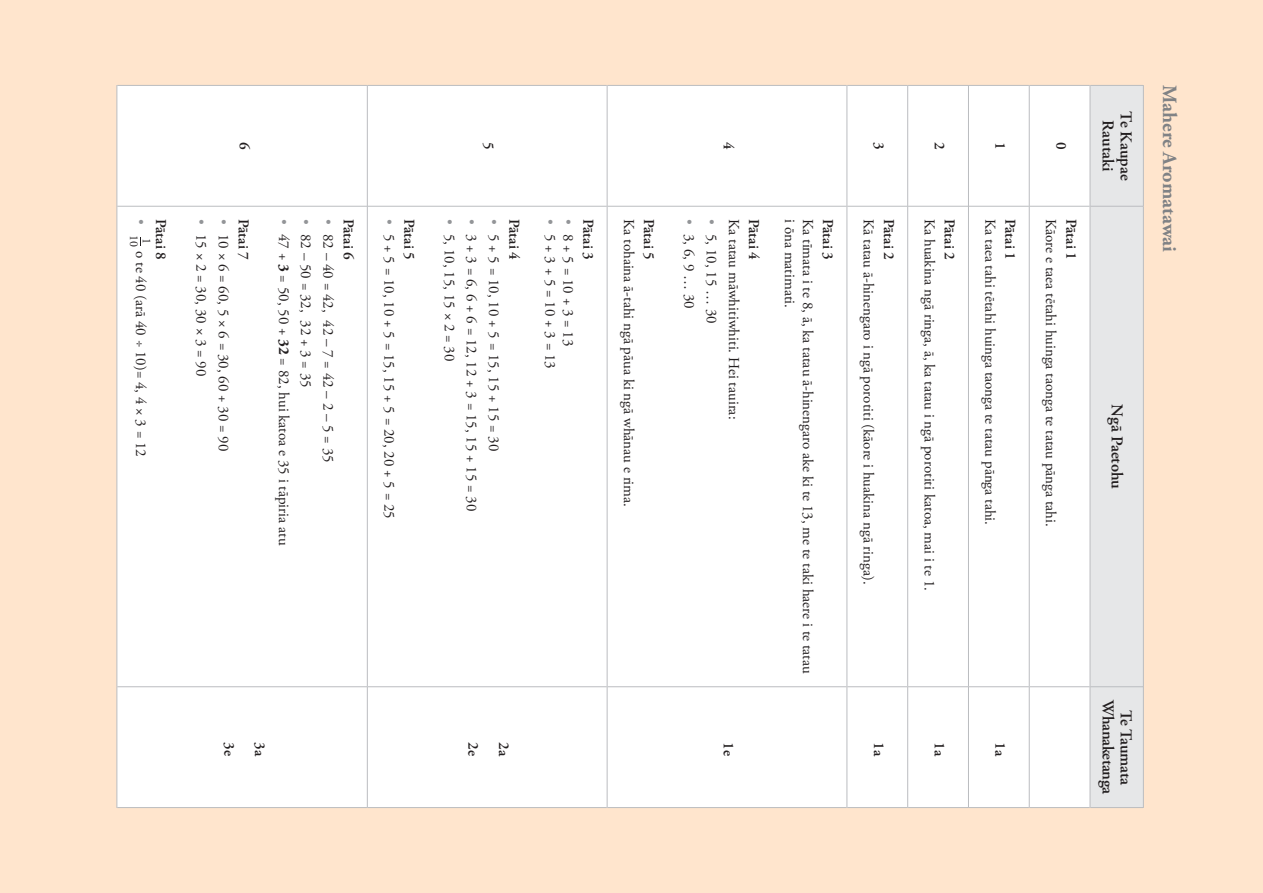
<style>
.page{position:relative;width:1263px;height:893px;background:#ffe5cd}
.page>*{position:absolute;margin:0;border:0;box-sizing:border-box;transform-origin:0 0}
.t1{font:700 20.25px "Adobe Garamond Pro";color:#808285}
.t2{font:600 16.5px/18px "Adobe Garamond Pro";color:#231f20;text-align:center}
.t3{font:600 16.5px/18px "Adobe Garamond Pro";letter-spacing:-.02em;color:#231f20;text-align:center}
.t4{font:15px "Adobe Garamond Pro";color:#231f20}
.t5{font:600 15px "Adobe Garamond Pro";color:#231f20}
.t6{font:15px "Adobe Garamond Pro";color:#939598}
.t7{font:12px "Adobe Garamond Pro";color:#231f20}
.s1{color:#939598}
.s2{font-weight:700}
</style>
<div class="page">
<div style="left:1091px;top:86px;width:52px;height:721px;background:#e6e7e8"></div>
<div style="left:118px;top:86px;width:972px;height:721px;background:#fff"></div>
<hr style="left:1090px;top:206px;width:53px;height:1px;background:#bbbdc0">
<hr style="left:1090px;top:686px;width:53px;height:1px;background:#bbbdc0">
<hr style="left:1090px;top:807px;width:53px;height:1px;background:#bbbdc0">
<hr style="left:1030px;top:206px;width:60px;height:1px;background:#bbbdc0">
<hr style="left:1030px;top:686px;width:60px;height:1px;background:#bbbdc0">
<hr style="left:1030px;top:807px;width:60px;height:1px;background:#bbbdc0">
<hr style="left:969px;top:206px;width:60px;height:1px;background:#bbbdc0">
<hr style="left:969px;top:686px;width:60px;height:1px;background:#bbbdc0">
<hr style="left:969px;top:807px;width:60px;height:1px;background:#bbbdc0">
<hr style="left:908px;top:206px;width:60px;height:1px;background:#bbbdc0">
<hr style="left:908px;top:686px;width:60px;height:1px;background:#bbbdc0">
<hr style="left:908px;top:807px;width:60px;height:1px;background:#bbbdc0">
<hr style="left:847px;top:206px;width:60px;height:1px;background:#bbbdc0">
<hr style="left:847px;top:686px;width:60px;height:1px;background:#bbbdc0">
<hr style="left:847px;top:807px;width:60px;height:1px;background:#bbbdc0">
<hr style="left:607px;top:206px;width:239px;height:1px;background:#bbbdc0">
<hr style="left:607px;top:686px;width:239px;height:1px;background:#bbbdc0">
<hr style="left:607px;top:807px;width:239px;height:1px;background:#bbbdc0">
<hr style="left:368px;top:206px;width:239px;height:1px;background:#bbbdc0">
<hr style="left:368px;top:686px;width:239px;height:1px;background:#bbbdc0">
<hr style="left:368px;top:807px;width:239px;height:1px;background:#bbbdc0">
<hr style="left:117px;top:206px;width:250px;height:1px;background:#bbbdc0">
<hr style="left:117px;top:686px;width:250px;height:1px;background:#bbbdc0">
<hr style="left:117px;top:807px;width:250px;height:1px;background:#bbbdc0">
<hr style="left:1143px;top:85px;width:1px;height:121px;background:#bbbdc0">
<hr style="left:1090px;top:85px;width:53px;height:1px;background:#bbbdc0">
<hr style="left:1143px;top:206px;width:1px;height:602px;background:#bbbdc0">
<hr style="left:1090px;top:85px;width:1px;height:121px;background:#bbbdc0">
<hr style="left:1030px;top:85px;width:60px;height:1px;background:#bbbdc0">
<hr style="left:1090px;top:206px;width:1px;height:602px;background:#bbbdc0">
<hr style="left:969px;top:85px;width:60px;height:1px;background:#bbbdc0">
<hr style="left:908px;top:85px;width:60px;height:1px;background:#bbbdc0">
<hr style="left:847px;top:85px;width:60px;height:1px;background:#bbbdc0">
<hr style="left:607px;top:85px;width:239px;height:1px;background:#bbbdc0">
<hr style="left:368px;top:85px;width:239px;height:1px;background:#bbbdc0">
<hr style="left:117px;top:85px;width:250px;height:1px;background:#bbbdc0">
<hr style="left:1029px;top:85px;width:1px;height:602px;background:#bbbdc0">
<hr style="left:968px;top:85px;width:1px;height:602px;background:#bbbdc0">
<hr style="left:907px;top:85px;width:1px;height:602px;background:#bbbdc0">
<hr style="left:846px;top:85px;width:1px;height:602px;background:#bbbdc0">
<hr style="left:607px;top:85px;width:1px;height:602px;background:#bbbdc0">
<hr style="left:367px;top:85px;width:1px;height:602px;background:#bbbdc0">
<hr style="left:117px;top:85px;width:1px;height:602px;background:#bbbdc0">
<hr style="left:1029px;top:687px;width:1px;height:121px;background:#bbbdc0">
<hr style="left:968px;top:687px;width:1px;height:121px;background:#bbbdc0">
<hr style="left:907px;top:687px;width:1px;height:121px;background:#bbbdc0">
<hr style="left:846px;top:687px;width:1px;height:121px;background:#bbbdc0">
<hr style="left:607px;top:687px;width:1px;height:121px;background:#bbbdc0">
<hr style="left:367px;top:687px;width:1px;height:121px;background:#bbbdc0">
<hr style="left:117px;top:687px;width:1px;height:121px;background:#bbbdc0">
<p class="t5" style="left:254px;top:142px;width:9px;rotate:90deg">6</p>
<p class="t5" style="left:498px;top:142px;width:9px;rotate:90deg">5</p>
<p class="t5" style="left:738px;top:142px;width:9px;rotate:90deg">4</p>
<p class="t5" style="left:888px;top:142px;width:9px;rotate:90deg">3</p>
<p class="t5" style="left:949px;top:142px;width:9px;rotate:90deg">2</p>
<p class="t5" style="left:1009px;top:142px;width:9px;rotate:90deg">1</p>
<p class="t5" style="left:1070px;top:142px;width:9px;rotate:90deg">0</p>
<p class="t2" style="left:1135px;top:111px;width:71px;rotate:90deg">Te Kaupae<br>Rautaki</p>
<p class="t6" style="left:150px;top:219px;width:7px;rotate:90deg">•</p>
<p class="t5" style="left:170px;top:219px;width:42px;rotate:90deg">Pātai 8</p>
<p class="t4" style="left:150px;top:235px;width:224px;rotate:90deg"><sub>10</sub> o te 40 (arā 40 ÷ 10)= 4, 4 × 3 = 12</p>
<p class="t7" style="left:154px;top:238px;width:7px;rotate:90deg">1</p>
<p class="t4" style="left:210px;top:219px;width:159px;rotate:90deg"><span class="s1">•</span> 15 × 2 = 30, 30 × 3 = 90</p>
<p class="t6" style="left:233px;top:219px;width:7px;rotate:90deg">•</p>
<p class="t5" style="left:253px;top:219px;width:42px;rotate:90deg">Pātai 7</p>
<p class="t4" style="left:233px;top:234px;width:219px;rotate:90deg">10 × 6 = 60, 5 × 6 = 30, 60 + 30 = 90</p>
<p class="t4" style="left:293px;top:219px;width:328px;rotate:90deg"><span class="s1">•</span> 47 + <span class="s2">3</span> = 50, 50 + <span class="s2">32</span> = 82, hui katoa e 35 i tāpiria atu</p>
<p class="t4" style="left:315px;top:219px;width:170px;rotate:90deg"><span class="s1">•</span> 82 – 50 = 32, 32 + 3 = 35</p>
<p class="t6" style="left:337px;top:219px;width:7px;rotate:90deg">•</p>
<p class="t5" style="left:358px;top:219px;width:42px;rotate:90deg">Pātai 6</p>
<p class="t4" style="left:337px;top:234px;width:230px;rotate:90deg">82 – 40 = 42, 42 – 7 = 42 – 2 – 5 = 35</p>
<p class="t6" style="left:398px;top:219px;width:7px;rotate:90deg">•</p>
<p class="t5" style="left:418px;top:219px;width:42px;rotate:90deg">Pātai 5</p>
<p class="t4" style="left:398px;top:234px;width:287px;rotate:90deg">5 + 5 = 10, 10 + 5 = 15, 15 + 5 = 20, 20 + 5 = 25</p>
<p class="t4" style="left:459px;top:219px;width:144px;rotate:90deg"><span class="s1">•</span> 5, 10, 15, 15 × 2 = 30</p>
<p class="t4" style="left:481px;top:219px;width:294px;rotate:90deg"><span class="s1">•</span> 3 + 3 = 6, 6 + 6 = 12, 12 + 3 = 15, 15 + 15 = 30</p>
<p class="t6" style="left:503px;top:219px;width:7px;rotate:90deg">•</p>
<p class="t5" style="left:523px;top:219px;width:42px;rotate:90deg">Pātai 4</p>
<p class="t4" style="left:503px;top:234px;width:219px;rotate:90deg">5 + 5 = 10, 10 + 5 = 15, 15 + 15 = 30</p>
<p class="t6" style="left:577px;top:219px;width:7px;rotate:90deg">•</p>
<p class="t5" style="left:597px;top:219px;width:42px;rotate:90deg">Pātai 3</p>
<p class="t4" style="left:559px;top:219px;width:151px;rotate:90deg"><span class="s1">•</span> 5 + 3 + 5 = 10 + 3 = 13</p>
<p class="t4" style="left:577px;top:234px;width:114px;rotate:90deg">8 + 5 = 10 + 3 = 13</p>
<p class="t4" style="left:638px;top:219px;width:289px;rotate:90deg">Ka tohaina ā-tahi ngā pāua ki ngā whānau e rima.</p>
<p class="t5" style="left:658px;top:219px;width:42px;rotate:90deg">Pātai 5</p>
<p class="t4" style="left:698px;top:219px;width:91px;rotate:90deg"><span class="s1">•</span> 3, 6, 9 … 30</p>
<p class="t6" style="left:721px;top:219px;width:7px;rotate:90deg">•</p>
<p class="t4" style="left:743px;top:219px;width:202px;rotate:90deg">Ka tatau māwhitiwhiti. Hei tauira:</p>
<p class="t5" style="left:763px;top:219px;width:42px;rotate:90deg">Pātai 4</p>
<p class="t4" style="left:799px;top:219px;width:90px;rotate:90deg">i ōna matimati.</p>
<p class="t4" style="left:817px;top:219px;width:456px;rotate:90deg">Ka tīmata i te 8, ā, ka tatau ā-hinengaro ake ki te 13, me te taki haere i te tatau</p>
<p class="t5" style="left:837px;top:219px;width:42px;rotate:90deg">Pātai 3</p>
<p class="t4" style="left:721px;top:234px;width:91px;rotate:90deg">5, 10, 15 … 30</p>
<p class="t4" style="left:878px;top:219px;width:367px;rotate:90deg">Kā tatau ā-hinengaro i ngā porotiti (kāore i huakina ngā ringa).</p>
<p class="t5" style="left:898px;top:219px;width:42px;rotate:90deg">Pātai 2</p>
<p class="t4" style="left:939px;top:219px;width:373px;rotate:90deg">Ka huakina ngā ringa, ā, ka tatau i ngā porotiti katoa, mai i te 1.</p>
<p class="t5" style="left:959px;top:219px;width:42px;rotate:90deg">Pātai 2</p>
<p class="t4" style="left:999px;top:219px;width:307px;rotate:90deg">Ka taea tahi tētahi huinga taonga te tatau pānga tahi.</p>
<p class="t5" style="left:1019px;top:219px;width:42px;rotate:90deg">Pātai 1</p>
<p class="t4" style="left:1060px;top:219px;width:309px;rotate:90deg">Kāore e taea tētahi huinga taonga te tatau pānga tahi.</p>
<p class="t5" style="left:1080px;top:219px;width:42px;rotate:90deg">Pātai 1</p>
<p class="t2" style="left:1126px;top:404px;width:86px;rotate:90deg">Ngā Paetohu</p>
<h1 class="t1" style="left:1182px;top:85px;width:169px;rotate:90deg">Mahere Aromatawai</h1>
<p class="t5" style="left:238px;top:742px;width:16px;rotate:90deg">3e</p>
<p class="t5" style="left:269px;top:742px;width:16px;rotate:90deg">3a</p>
<p class="t5" style="left:482px;top:742px;width:16px;rotate:90deg">2e</p>
<p class="t5" style="left:513px;top:742px;width:16px;rotate:90deg">2a</p>
<p class="t5" style="left:738px;top:742px;width:16px;rotate:90deg">1e</p>
<p class="t5" style="left:888px;top:742px;width:16px;rotate:90deg">1a</p>
<p class="t5" style="left:949px;top:742px;width:16px;rotate:90deg">1a</p>
<p class="t5" style="left:1009px;top:742px;width:16px;rotate:90deg">1a</p>
<p class="t3" style="left:1135px;top:700px;width:95px;rotate:90deg">Te Taumata<br>Whanaketanga</p>
</div>
